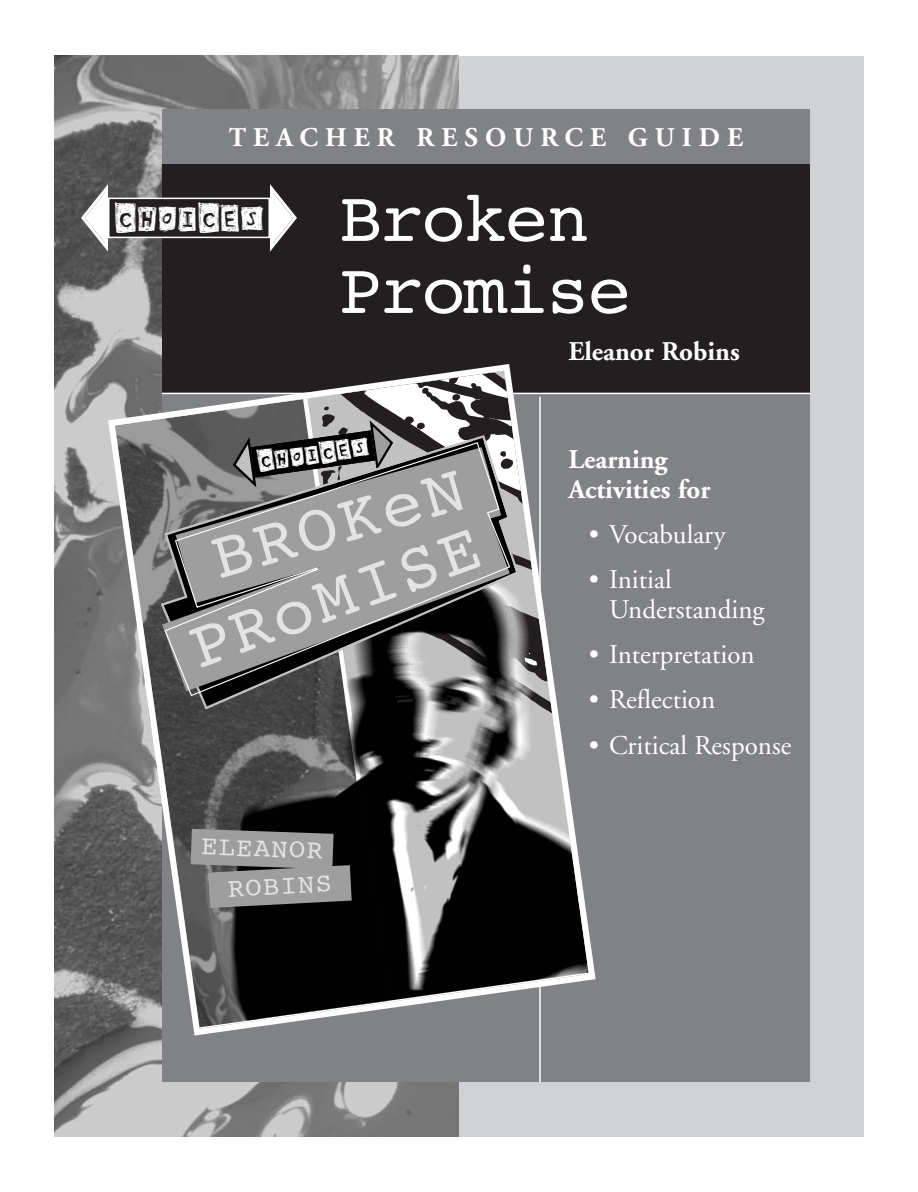
<style>
.page{position:relative;width:918px;height:1192px;background:#fff}
.page>*{position:absolute;margin:0;border:0;box-sizing:border-box;transform-origin:0 0}
.t1{font:72px/72px "Courier";letter-spacing:-.025em;color:#fff}
.t2{font:67.5px "Courier";color:#e3e3e3}
.t3{font:33px "Blockhouse";color:#fff}
.t4{font:27px/30px "Adobe Garamond";color:#fff}
.t5{font:700 27px/30px "Adobe Garamond";color:#fff}
.t6{font:700 27px "Adobe Garamond";letter-spacing:.26em;color:#fff}
.t7{font:27px "Courier";color:#e3e3e3}
.t8{font:24.75px "Blockhouse";color:#fff}
</style>
<div class="page">
<img style="left:54px;top:56px;width:405px;height:1080px">
<div style="left:459px;top:56px;width:405px;height:1080px;background:#d1d2d4"></div>
<div style="left:162px;top:110px;width:648px;height:283px;background:#231f20"></div>
<div style="left:162px;top:393px;width:648px;height:689px;background:#808285"></div>
<div style="left:162px;top:110px;width:648px;height:54px;background:#808285"></div>
<hr style="left:539px;top:397px;width:2px;height:685px;background:#fff">
<hr style="left:162px;top:393px;width:648px;height:1px;background:#fff">
<svg style="left:105px;top:360px;width:494px;height:679px"></svg>
<div style="left:110px;top:199px;width:158px;height:38px;background:#231f20"></div>
<div style="left:108px;top:198px;width:162px;height:40px;border:2px solid #fff"></div>
<svg style="left:81px;top:184px;width:27px;height:68px"></svg>
<svg style="left:270px;top:184px;width:27px;height:68px"></svg>
<p class="t6" style="left:229px;top:126px;width:516px">TEACHER RESOURCE GUIDE</p>
<p class="t3" style="left:114px;top:200px;width:152px">CHOICES</p>
<h1 class="t1" style="left:339px;top:187px;width:294px">Broken<br>Promise</h1>
<p class="t5" style="left:568px;top:339px;width:173px">Eleanor Robins</p>
<p class="t8" style="left:255px;top:448px;width:114px;rotate:-8deg">CHOICES</p>
<h2 class="t2" style="left:205px;top:530px;width:261px;rotate:-16deg">BROKeN</h2>
<h2 class="t2" style="left:182px;top:621px;width:307px;rotate:-20deg">PRoMISE</h2>
<p class="t7" style="left:202px;top:834px;width:123px;rotate:2deg">ELEANOR</p>
<p class="t7" style="left:227px;top:876px;width:105px;rotate:-3deg">ROBINS</p>
<p class="t5" style="left:568px;top:447px;width:143px">Learning<br>Activities for</p>
<p class="t4" style="left:589px;top:522px;width:138px">• Vocabulary</p>
<p class="t4" style="left:609px;top:567px;width:157px;text-indent:-20px">• Initial<br>Understanding</p>
<p class="t4" style="left:589px;top:642px;width:167px">• Interpretation</p>
<p class="t4" style="left:589px;top:687px;width:128px">• Reflection</p>
<p class="t4" style="left:589px;top:732px;width:204px">• Critical Response</p>
</div>
